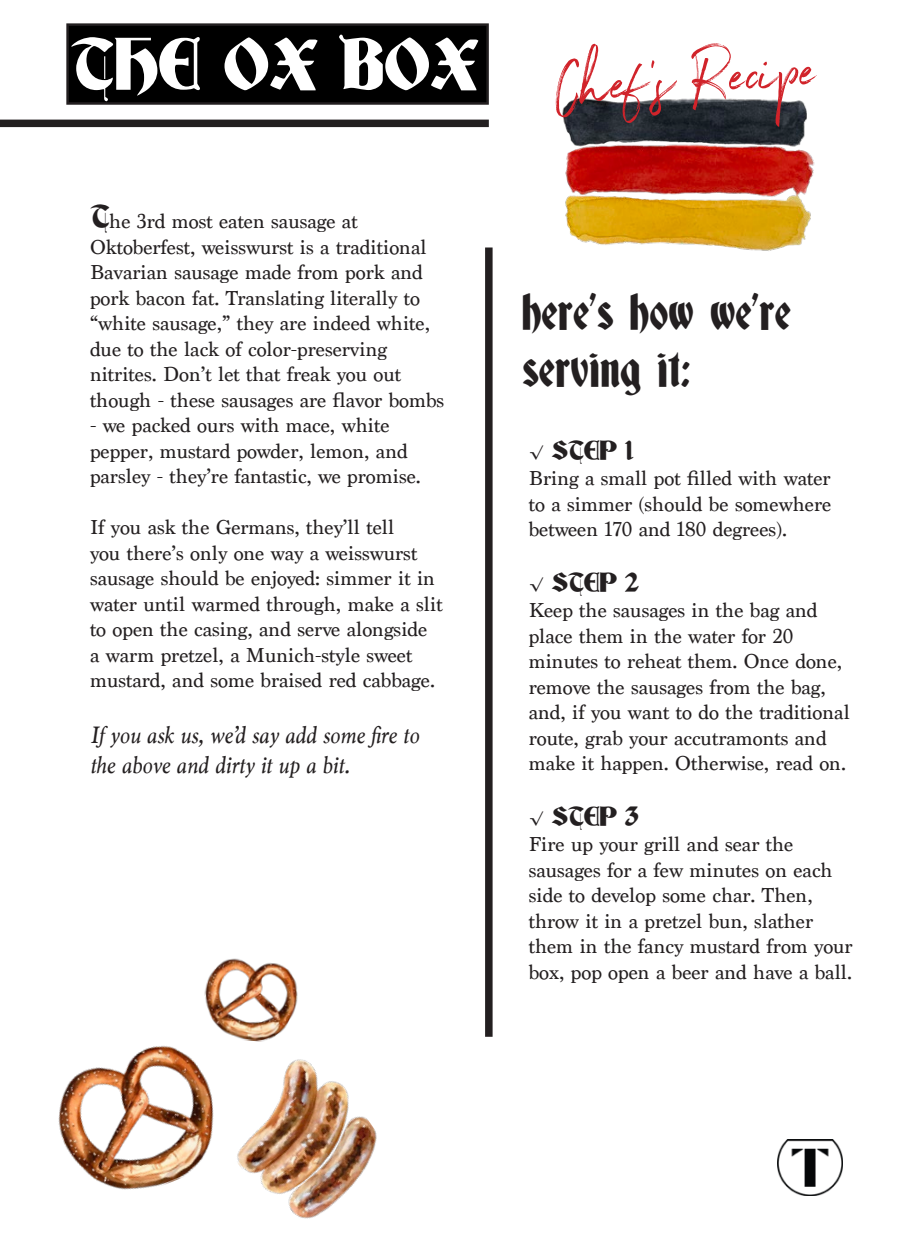
<style>
.page{position:relative;width:900px;height:1260px;background:#fff}
.page>*{position:absolute;margin:0;border:0;box-sizing:border-box;transform-origin:0 0}
.t1{font:70px "Northwell";color:#d1232a}
.t2{font:67.5px "Germania";color:#fff}
.t3{font:47.5px/57px "Germania";color:#231f20}
.t4{font:italic 25px/30px "Marion";color:#231f20}
.t5{font:25px "Germania";color:#231f20}
.t6{font:21.25px/25.5px "Marion";color:#231f20}
.s1{font-family:"Germania";font-size:30px}
</style>
<div class="page">
<img style="left:58px;top:1045px;width:149px;height:145px">
<img style="left:207px;top:1059px;width:170px;height:160px">
<img style="left:562px;top:97px;width:253px;height:154px">
<div style="left:0;top:120px;width:489px;height:7px;background:#231f20"></div>
<img style="left:777px;top:1139px;width:66px;height:57px">
<div style="left:68px;top:25px;width:420px;height:78px;background:#000"></div>
<div style="left:66px;top:23px;width:423px;height:82px;border:2px solid #231f20"></div>
<img style="left:204px;top:958px;width:94px;height:84px">
<div style="left:485px;top:248px;width:8px;height:789px;background:#231f20"></div>
<p class="t2" style="left:70px;top:19px;width:408px">THE OX BOX</p>
<p class="t6" style="left:90px;top:209px;width:356px"><span class="s1">T</span>he 3rd most eaten sausage at Oktoberfest, weisswurst is a traditional Bavarian sausage made from pork and pork bacon fat. Translating literally to “white sausage,” they are indeed white, due to the lack of color-preserving nitrites. Don’t let that freak you out though - these sausages are flavor bombs</p>
<p class="t6" style="left:90px;top:413px;width:332px">- we packed ours with mace, white pepper, mustard powder, lemon, and parsley - they’re fantastic, we promise.</p>
<p class="t6" style="left:90px;top:515px;width:354px">If you ask the Germans, they’ll tell<br>you there’s only one way a weisswurst sausage should be enjoyed: simmer it in water until warmed through, make a slit to open the casing, and serve alongside<br>a warm pretzel, a Munich-style sweet mustard, and some braised red cabbage.</p>
<p class="t4" style="left:90px;top:719px;width:331px">If you ask us, we’d say add some fire to the above and dirty it up a bit.</p>
<p class="t1" style="left:551px;top:37px;width:266px;rotate:-4deg">Chef’s Recipe</p>
<p class="t3" style="left:522px;top:282px;width:270px">here’s how we’re serving it:</p>
<p class="t5" style="left:529px;top:433px;width:106px">√ STEP 1</p>
<p class="t6" style="left:529px;top:466px;width:304px;text-align:justify">Bring a small pot filled with water to a simmer (should be somewhere between 170 and 180 degrees).</p>
<p class="t5" style="left:529px;top:565px;width:112px">√ STEP 2</p>
<p class="t6" style="left:529px;top:598px;width:323px">Keep the sausages in the bag and place them in the water for 20 minutes to reheat them. Once done, remove the sausages from the bag, and, if you want to do the traditional route, grab your accutramonts and make it happen. Otherwise, read on.</p>
<p class="t5" style="left:529px;top:799px;width:111px">√ STEP 3</p>
<p class="t6" style="left:529px;top:832px;width:325px">Fire up your grill and sear the sausages for a few minutes on each side to develop some char. Then, throw it in a pretzel bun, slather them in the fancy mustard from your box, pop open a beer and have a ball.</p>
</div>
